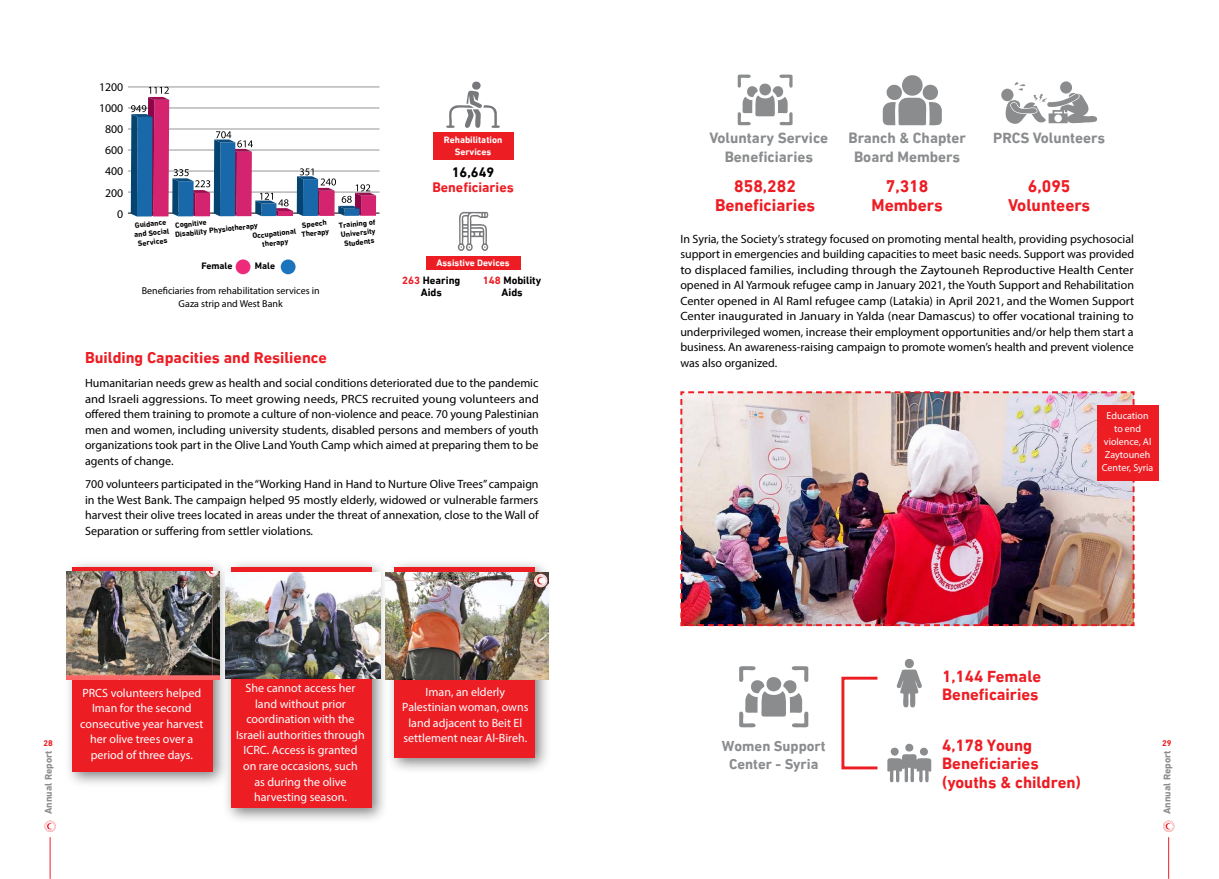
<style>
.page{position:relative;width:1219px;height:879px;background:#fff}
.page>*{position:absolute;margin:0;border:0;box-sizing:border-box;transform-origin:0 0}
.t1{font:700 17.2px/18.9px "DIN Next LT Arabic";color:#ed1d24;text-align:center}
.t2{font:700 16.6px/18.3px "DIN Next LT Arabic";color:#ed1d24}
.t3{font:700 16px "DIN Next LT Arabic";color:#ed1d24}
.t4{font:700 15.2px/18.9px "DIN Next LT Arabic";color:#8a8c8e;text-align:center}
.t5{font:700 14.6px/18.3px "DIN Next LT Arabic";color:#8a8c8e;text-align:center}
.t6{font:700 14px "DIN Next LT Arabic";color:#ed1d24}
.t7{font:700 14px "DIN Next LT Arabic";color:#000}
.t8{font:12px/15.5px "Myriad Pro";color:#000;text-align:justify}
.t9{font:12px/15.5px "Myriad Pro";color:#fff;text-align:center}
.t10{font:11.8px "Myriad Pro";color:#000}
.t11{font:700 10.8px/11.8px "DIN Next LT Arabic";color:#000;text-align:center}
.t12{font:10px/13px "Myriad Pro";color:#000;text-align:center}
.t13{font:10px/13px "Myriad Pro";color:#fff;text-align:center}
.t14{font:700 10px "DIN Next LT Arabic";color:#8a8c8e}
.t15{font:700 9.6px "DIN Next LT Arabic";color:#000}
.t16{font:700 9.5px/11.8px "DIN Next LT Arabic";color:#fff;text-align:center}
.t17{font:700 8.4px "DIN Next LT Arabic";color:#ed1d24}
.t18{font:700 7.7px/9.2px "DIN Next LT Arabic";color:#000}
.s1{color:#ed1d24}
</style>
<div class="page">
<svg style="left:1163px;top:820px;width:11px;height:12px"></svg>
<svg style="left:44px;top:820px;width:12px;height:12px"></svg>
<hr style="left:1168px;top:837px;width:1px;height:41px;background:#ed1d24">
<hr style="left:50px;top:837px;width:1px;height:41px;background:#ed1d24">
<div style="left:426px;top:256px;width:94px;height:14px;background:#ed1d24"></div>
<div style="left:433px;top:132px;width:80px;height:28px;background:#ed1d24"></div>
<svg style="left:446px;top:81px;width:54px;height:47px"></svg>
<svg style="left:457px;top:212px;width:32px;height:39px"></svg>
<div style="left:236px;top:259px;width:14px;height:15px;background:#ee2a7b;border-radius:50%"></div>
<div style="left:281px;top:259px;width:15px;height:15px;background:#1c75bc;border-radius:50%"></div>
<hr style="left:128px;top:213px;width:251px;height:1px;background:#000">
<hr style="left:128px;top:192px;width:251px;height:1px;background:#939598">
<hr style="left:128px;top:171px;width:251px;height:1px;background:#939598">
<hr style="left:128px;top:150px;width:251px;height:1px;background:#939598">
<hr style="left:128px;top:129px;width:251px;height:1px;background:#939598">
<hr style="left:128px;top:108px;width:251px;height:1px;background:#939598">
<hr style="left:128px;top:87px;width:251px;height:1px;background:#939598">
<svg style="left:131px;top:87px;width:245px;height:129px"></svg>
<svg style="left:1001px;top:89px;width:12px;height:12px"></svg>
<svg style="left:1004px;top:81px;width:93px;height:43px"></svg>
<svg style="left:883px;top:75px;width:59px;height:51px"></svg>
<svg style="left:738px;top:74px;width:54px;height:52px"></svg>
<img style="left:680px;top:391px;width:455px;height:236px">
<div style="left:1097px;top:405px;width:61px;height:76px;background:#ed1d24"></div>
<svg style="left:739px;top:666px;width:69px;height:62px"></svg>
<svg style="left:887px;top:743px;width:44px;height:40px"></svg>
<svg style="left:897px;top:659px;width:25px;height:48px"></svg>
<div style="left:841px;top:677px;width:38px;height:92px;border:3px solid #ed1d24"></div>
<div style="left:386px;top:559px;width:166px;height:215px;background:#000;opacity:.51"></div>
<div style="left:395px;top:567px;width:140px;height:191px;background:#ed1d24"></div>
<div style="left:222px;top:559px;width:166px;height:266px;background:#000;opacity:.51"></div>
<div style="left:231px;top:567px;width:140px;height:241px;background:#ed1d24"></div>
<div style="left:64px;top:559px;width:166px;height:229px;background:#000;opacity:.51"></div>
<div style="left:73px;top:567px;width:140px;height:204px;background:#ed1d24"></div>
<img style="left:385px;top:572px;width:163px;height:107px">
<img style="left:225px;top:572px;width:155px;height:106px">
<img style="left:66px;top:572px;width:154px;height:107px">
<p class="t10" style="left:99px;top:80px;width:26px">1200</p>
<p class="t10" style="left:99px;top:101px;width:26px">1000</p>
<p class="t10" style="left:105px;top:122px;width:20px">800</p>
<p class="t10" style="left:105px;top:143px;width:20px">600</p>
<p class="t10" style="left:105px;top:164px;width:20px">400</p>
<p class="t10" style="left:105px;top:185px;width:20px">200</p>
<p class="t10" style="left:117px;top:206px;width:8px">0</p>
<p class="t18" style="left:301px;top:220px;width:26px;rotate:-6deg">Speech</p>
<p class="t18" style="left:175px;top:221px;width:33px;rotate:-6deg">Cognitive</p>
<p class="t18" style="left:133px;top:221px;width:37px;text-align:center;rotate:-6deg">Guidance and Social<br>Services</p>
<p class="t18" style="left:175px;top:229px;width:85px;rotate:-6deg">Disability Physiotherapy</p>
<p class="t18" style="left:252px;top:231px;width:46px;rotate:-6deg">Occupational</p>
<p class="t18" style="left:301px;top:230px;width:29px;rotate:-6deg">Therapy</p>
<p class="t18" style="left:262px;top:239px;width:28px;rotate:-6deg">therapy</p>
<p class="t15" style="left:201px;top:260px;width:33px">Female</p>
<p class="t15" style="left:255px;top:260px;width:22px">Male</p>
<p class="t12" style="left:142px;top:284px;width:179px">Beneficiaries from rehabilitation services in<br>Gaza strip and West Bank</p>
<p class="t18" style="left:338px;top:221px;width:38px;rotate:-6deg">Training of<br>University<br>Students</p>
<p class="t16" style="left:444px;top:134px;width:60px">Rehabilitation<br>Services</p>
<p class="t7" style="left:452px;top:163px;width:44px">16,649</p>
<p class="t6" style="left:432px;top:179px;width:83px">Beneficiaries</p>
<p class="t16" style="left:436px;top:257px;width:75px">Assistive Devices</p>
<p class="t11" style="left:402px;top:274px;width:60px"><span class="s1">263</span> Hearing<br>Aids</p>
<p class="t11" style="left:483px;top:274px;width:60px"><span class="s1">148</span> Mobility<br>Aids</p>
<h3 class="t3" style="left:85px;top:348px;width:243px">Building Capacities and Resilience</h3>
<p class="t8" style="left:85px;top:375px;width:455px">Humanitarian needs grew as health and social conditions deteriorated due to the pandemic and Israeli aggressions. To meet growing needs, PRCS recruited young volunteers and offered them training to promote a culture of non-violence and peace. 70 young Palestinian men and women, including university students, disabled persons and members of youth organizations took part in the Olive Land Youth Camp which aimed at preparing them to be agents of change.</p>
<p class="t8" style="left:85px;top:476px;width:455px">700 volunteers participated in the “Working Hand in Hand to Nurture Olive Trees” campaign in the West Bank. The campaign helped 95 mostly elderly, widowed or vulnerable farmers harvest their olive trees located in areas under the threat of annexation, close to the Wall of Separation or suffering from settler violations.</p>
<p class="t4" style="left:709px;top:129px;width:120px">Voluntary Service<br>Beneficiaries</p>
<h1 class="t1" style="left:715px;top:177px;width:102px">858,282<br>Beneficiaries</h1>
<p class="t4" style="left:848px;top:129px;width:119px">Branch &amp; Chapter</p>
<p class="t4" style="left:993px;top:129px;width:114px">PRCS Volunteers</p>
<p class="t4" style="left:854px;top:148px;width:108px">Board Members</p>
<h1 class="t1" style="left:872px;top:177px;width:73px">7,318<br>Members</h1>
<h1 class="t1" style="left:1008px;top:177px;width:84px">6,095<br>Volunteers</h1>
<p class="t8" style="left:680px;top:231px;width:455px">In Syria, the Society’s strategy focused on promoting mental health, providing psychosocial support in emergencies and building capacities to meet basic needs. Support was provided to displaced families, including through the Zaytouneh Reproductive Health Center opened in Al Yarmouk refugee camp in January 2021, the Youth Support and Rehabilitation Center opened in Al Raml refugee camp (Latakia) in April 2021, and the Women Support Center inaugurated in January in Yalda (near Damascus) to offer vocational training to underprivileged women, increase their employment opportunities and/or help them start a business. An awareness-raising campaign to promote women’s health and prevent violence was also organized.</p>
<p class="t13" style="left:1102px;top:408px;width:53px">Education to end violence, Al<br>Zaytouneh<br>Center, Syria</p>
<h2 class="t2" style="left:942px;top:667px;width:100px">1,144 Female<br>Beneficairies</h2>
<h2 class="t2" style="left:942px;top:736px;width:140px">4,178 Young<br>Beneficiaries (youths &amp; children)</h2>
<p class="t9" style="left:236px;top:680px;width:130px">She cannot access her land without prior coordination with the<br>Israeli authorities through<br>ICRC. Access is granted on rare occasions, such<br>as during the olive harvesting season.</p>
<p class="t9" style="left:402px;top:683px;width:128px">Iman, an elderly<br>Palestinian woman, owns land adjacent to Beit El settlement near Al-Bireh.</p>
<p class="t9" style="left:80px;top:685px;width:125px">PRCS volunteers helped<br>Iman for the second consecutive year harvest her olive trees over a period of three days.</p>
<p class="t17" style="left:43px;top:738px;width:11px">28</p>
<p class="t17" style="left:1162px;top:738px;width:11px">29</p>
<p class="t5" style="left:722px;top:736px;width:105px">Women Support<br>Center - Syria</p>
<p class="t14" style="left:43px;top:814px;width:65px;rotate:-90deg">Annual Report</p>
<p class="t14" style="left:1161px;top:814px;width:65px;rotate:-90deg">Annual Report</p>
</div>
